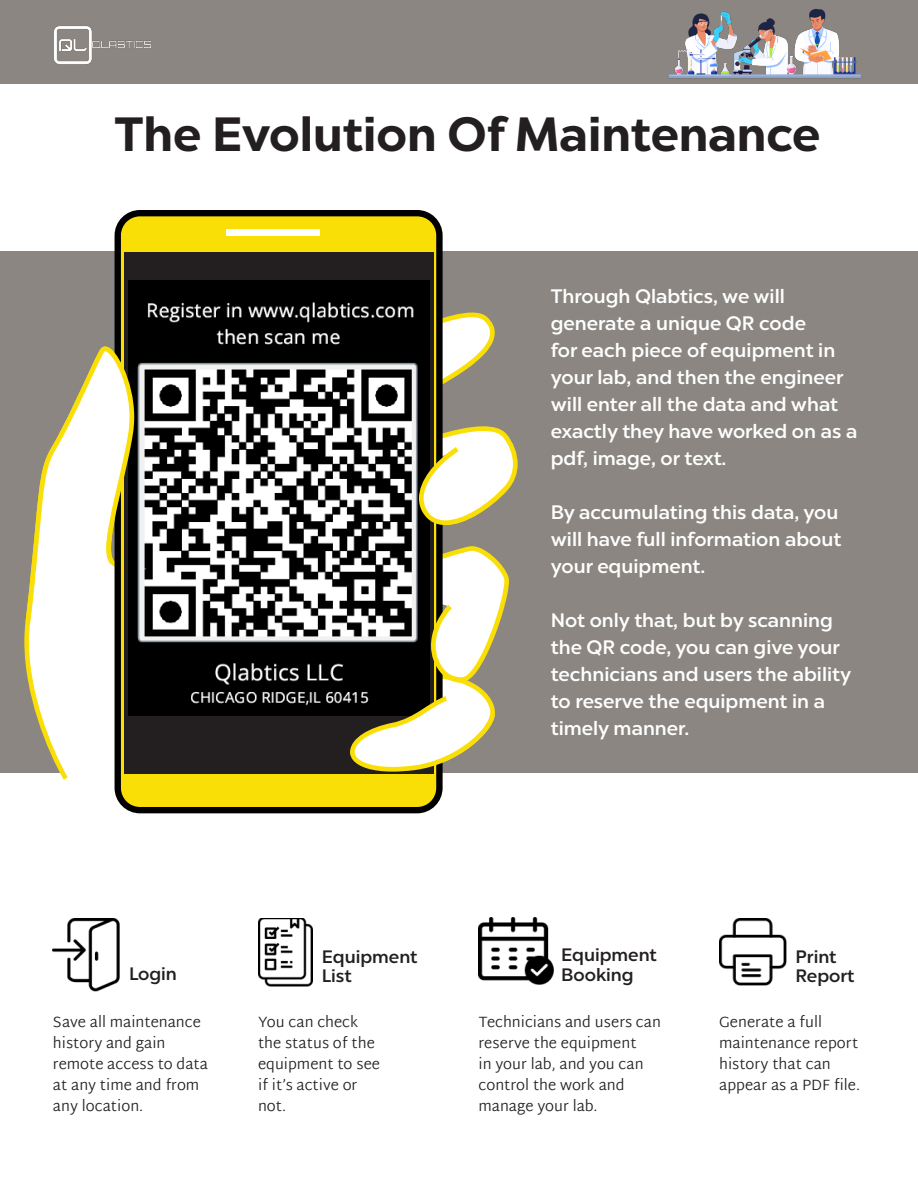
<style>
.page{position:relative;width:918px;height:1188px;background:#fff}
.page>*{position:absolute;margin:0;border:0;box-sizing:border-box;transform-origin:0 0}
.Body_text-2{font:700 48px "Chronica Pro";color:#231f20}
.Body_text-2-2{font:500 19.5px/27px "Chronica Pro";color:#fff}
.Body_text-2-3{font:500 18px/19.5px "Chronica Pro";color:#231f20}
.Body_text-2-4{font:300 15px/21px "Martel Sans";color:#231f20}
</style>
<div class="page">
<div style="left:0;top:0;width:918px;height:84px;background:#8b8681"></div>
<img style="left:54px;top:26px;width:97px;height:39px">
<img style="left:668px;top:9px;width:193px;height:70px">
<div style="left:257px;top:251px;width:661px;height:522px;background:#8b8681"></div>
<div style="left:0;top:251px;width:257px;height:522px;background:#8b8681"></div>
<svg style="left:24px;top:618px;width:91px;height:162px;fill:#fff"></svg>
<svg style="left:443px;top:313px;width:52px;height:71px;fill:#fff"></svg>
<svg style="left:115px;top:210px;width:328px;height:603px;background:#bba80a"></svg>
<div style="left:124px;top:252px;width:310px;height:521px;background:#231f20"></div>
<img style="left:128px;top:280px;width:302px;height:436px">
<div style="left:226px;top:229px;width:94px;height:7px;background:#fff"></div>
<svg style="left:26px;top:339px;width:112px;height:283px"></svg>
<svg style="left:301px;top:416px;width:217px;height:357px"></svg>
<img style="left:53px;top:918px;width:67px;height:73px">
<img style="left:719px;top:918px;width:68px;height:68px">
<img style="left:478px;top:918px;width:75px;height:67px">
<img style="left:258px;top:918px;width:55px;height:69px">
<p class="Body_text-2" style="left:114px;top:105px;width:707px">The Evolution Of Maintenance</p>
<p class="Body_text-2-3" style="left:129px;top:963px;width:49px">Login</p>
<p class="Body_text-2-2" style="left:551px;top:283px;width:308px">Through Qlabtics, we will generate a unique QR code<br>for each piece of equipment in your lab, and then the engineer will enter all the data and what exactly they have worked on as a pdf, image, or text.</p>
<p class="Body_text-2-2" style="left:551px;top:499px;width:292px">By accumulating this data, you will have full information about your equipment.</p>
<p class="Body_text-2-2" style="left:551px;top:607px;width:302px">Not only that, but by scanning the QR code, you can give your technicians and users the ability to reserve the equipment in a timely manner.</p>
<p class="Body_text-2-3" style="left:322px;top:947px;width:97px">Equipment<br>List</p>
<p class="Body_text-2-3" style="left:561px;top:945px;width:97px">Equipment<br>Booking</p>
<p class="Body_text-2-3" style="left:796px;top:947px;width:42px">Print</p>
<p class="Body_text-2-3" style="left:796px;top:966px;width:60px">Report</p>
<p class="Body_text-2-4" style="left:53px;top:1012px;width:157px">Save all maintenance history and gain remote access to data at any time and from any location.</p>
<p class="Body_text-2-4" style="left:258px;top:1012px;width:124px">You can check the status of the equipment to see if it’s active or not.</p>
<p class="Body_text-2-4" style="left:478px;top:1012px;width:184px">Technicians and users can reserve the equipment<br>in your lab, and you can control the work and manage your lab.</p>
<p class="Body_text-2-4" style="left:719px;top:1012px;width:142px">Generate a full maintenance report history that can appear as a PDF file.</p>
</div>
